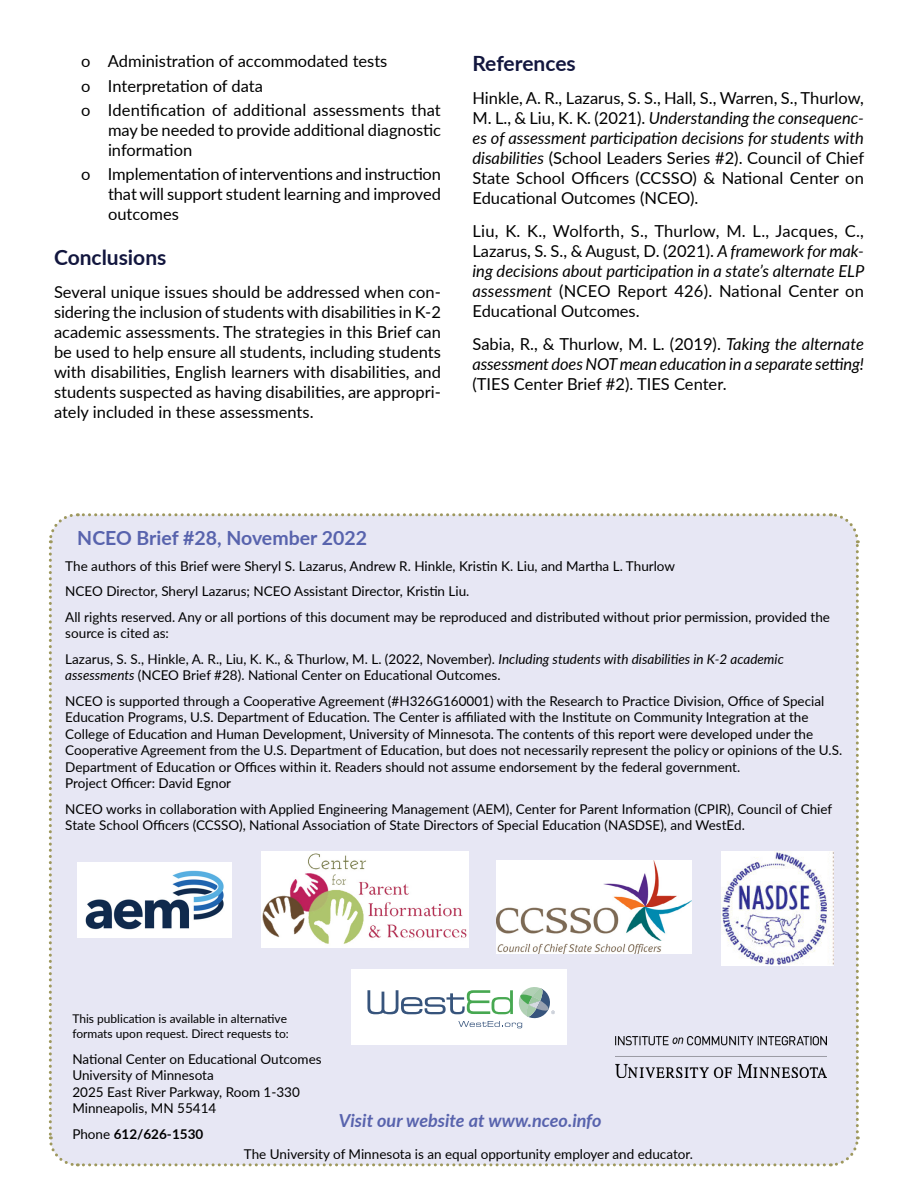
<style>
.page{position:relative;width:918px;height:1188px;background:#fff}
.page>*{position:absolute;margin:0;border:0;box-sizing:border-box;transform-origin:0 0}
.t1{font:700 21px "Lato";color:#12163e}
.t2{font:700 19.5px "Lato";color:#5863ad}
.text_body{font:italic 700 18px "Lato";color:#5863ad}
.t3{font:16.5px/19.8px "Lato";color:#000;text-align:justify}
.t4{font:italic 16.5px/19.8px "Lato";letter-spacing:-.01em;color:#000}
.t5{font:15px "Lato";color:#000}
.text_body-2{font:13.5px/16.5px "Lato";color:#000}
.text_body-3{font:700 13.5px "Lato";color:#000}
.text_body-4{font:12px/15px "Lato";color:#000}
.s1{font-style:italic}
.s2{font-style:normal}
.s3{font-weight:400}
</style>
<div class="page">
<svg style="left:48px;top:513px;width:812px;height:654px;background:#e5e6f1"></svg>
<img style="left:261px;top:851px;width:208px;height:97px">
<img style="left:616px;top:1036px;width:210px;height:41px">
<p class="t3" style="left:81px;top:48px;width:361px;line-height:24.3px;text-align:left">o Administration of accommodated tests<br>o Interpretation of data<br>o Identification of additional assessments that</p>
<p class="t3" style="left:108px;top:119px;width:335px">may be needed to provide additional diagnostic information</p>
<p class="t3" style="left:108px;top:164px;width:335px;text-indent:-27px">o Implementation of interventions and instruction that will support student learning and improved outcomes</p>
<h1 class="t1" style="left:54px;top:242px;width:114px">Conclusions</h1>
<p class="t3" style="left:54px;top:282px;width:389px">Several unique issues should be addressed when con&shy;sidering the inclusion of students with disabilities in K-2 academic assessments. The strategies in this Brief can be used to help ensure all students, including students with disabilities, English learners with disabilities, and students suspected as having disabilities, are appropri&shy;ately included in these assessments.</p>
<h1 class="t1" style="left:472px;top:48px;width:105px">References</h1>
<p class="t3" style="left:472px;top:88px;width:393px">Hinkle, A. R., Lazarus, S. S., Hall, S., Warren, S., Thurlow, M. L., &amp; Liu, K. K. (2021). <span class="s1">Understanding the consequenc&shy;es of assessment participation decisions for students with disabilities</span> (School Leaders Series #2). Council of Chief State School Officers (CCSSO) &amp; National Center on Educational Outcomes (NCEO).</p>
<p class="t3" style="left:472px;top:220px;width:393px">Liu, K. K., Wolforth, S., Thurlow, M. L., Jacques, C., Lazarus, S. S., &amp; August, D. (2021). <span class="s1">A framework for mak&shy;ing decisions about participation in a state’s alternate ELP assessment</span> (NCEO Report 426). National Center on Educational Outcomes.</p>
<p class="t4" style="left:472px;top:333px;width:393px"><span class="s2">Sabia, R., &amp; Thurlow, M. L. (2019).</span> Taking the alternate assessment does NOT mean education in a separate setting!</p>
<p class="t3" style="left:472px;top:373px;width:256px">(TIES Center Brief #2). TIES Center.</p>
<h2 class="t2" style="left:77px;top:524px;width:291px">NCEO Brief #28, November 2022</h2>
<p class="text_body-2" style="left:65px;top:553px;width:766px;line-height:25.5px">The authors of this Brief were Sheryl S. Lazarus, Andrew R. Hinkle, Kristin K. Liu, and Martha L. Thurlow<br>NCEO Director, Sheryl Lazarus; NCEO Assistant Director, Kristin Liu.<br>All rights reserved. Any or all portions of this document may be reproduced and distributed without prior permission, provided the</p>
<p class="text_body-2" style="left:65px;top:620px;width:720px;line-height:25.5px">source is cited as:<br>Lazarus, S. S., Hinkle, A. R., Liu, K. K., &amp; Thurlow, M. L. (2022, November). <span class="s1">Including students with disabilities in K-2 academic</span></p>
<p class="text_body-2" style="left:65px;top:662px;width:760px;line-height:25.5px"><span class="s1">assessments</span> (NCEO Brief #28). National Center on Educational Outcomes.<br>NCEO is supported through a Cooperative Agreement (#H326G160001) with the Research to Practice Division, Office of Special</p>
<p class="text_body-2" style="left:65px;top:709px;width:778px">Education Programs, U.S. Department of Education. The Center is affiliated with the Institute on Community Integration at the College of Education and Human Development, University of Minnesota. The contents of this report were developed under the Cooperative Agreement from the U.S. Department of Education, but does not necessarily represent the policy or opinions of the U.S.<br>Department of Education or Offices within it. Readers should not assume endorsement by the federal government.<br>Project Officer: David Egnor</p>
<p class="text_body-2" style="left:65px;top:800px;width:769px">NCEO works in collaboration with Applied Engineering Management (AEM), Center for Parent Information (CPIR), Council of Chief<br>State School Officers (CCSSO), National Association of State Directors of Special Education (NASDSE), and WestEd.</p>
<p class="text_body-4" style="left:72px;top:1011px;width:218px">This publication is available in alternative formats upon request. Direct requests to:</p>
<p class="text_body-2" style="left:72px;top:1050px;width:251px">National Center on Educational Outcomes<br>University of Minnesota<br>2025 East River Parkway, Room 1-330<br>Minneapolis, MN 55414</p>
<p class="text_body-3" style="left:72px;top:1124px;width:132px"><span class="s3">Phone</span> 612/626-1530</p>
<p class="text_body" style="left:339px;top:1107px;width:264px">Visit our website at www.nceo.info</p>
<p class="text_body-2" style="left:244px;top:1146px;width:451px">The University of Minnesota is an equal opportunity employer and educator.</p>
<p class="t5" style="left:454px;top:1136px;width:10px">5</p>
</div>
